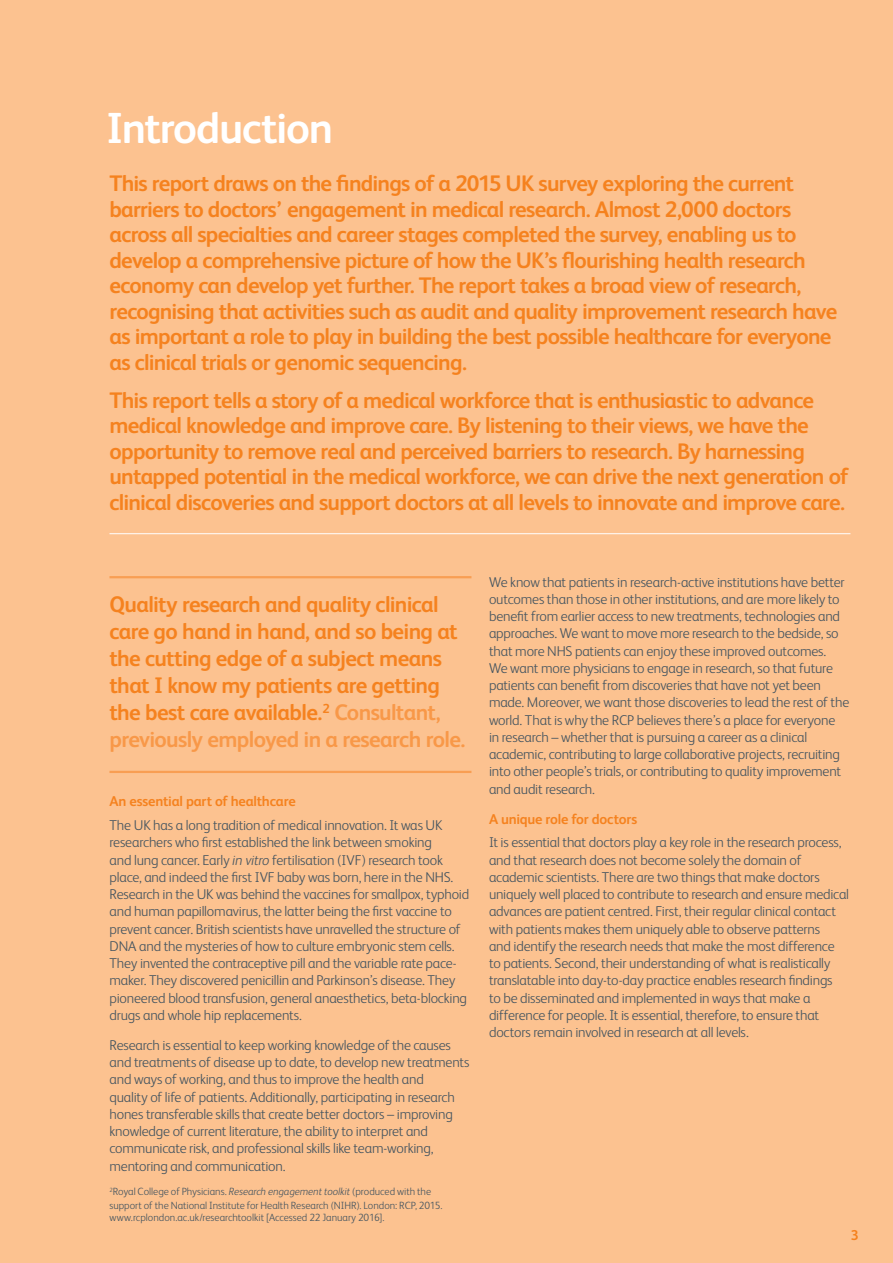
<style>
.page{position:relative;width:893px;height:1263px;background:#fcc290}
.page>*{position:absolute;margin:0;border:0;box-sizing:border-box;transform-origin:0 0}
.t1{font:700 43.5px "FS Albert";letter-spacing:-.03em;color:#fff}
.t2{font:700 22.5px/25.5px "FS Albert";letter-spacing:-.03em;color:#f5821f}
.t3{font:300 14.25px/17.2px "FS Albert";letter-spacing:-.015em;color:#455560}
.t4{font:700 14.25px "FS Albert";letter-spacing:-.01em;color:#f5821f}
.t5{font:300 10.5px/13.5px "FS Albert";color:#455560}
.s1{color:#f89848}
.s2{font-style:italic}
</style>
<div class="page">
<hr style="left:109px;top:533px;width:741px;height:1px;background:#fff">
<hr style="left:109px;top:576px;width:362px;height:2px;background:#f89e53">
<hr style="left:109px;top:771px;width:362px;height:2px;background:#f89e53">
<h1 class="t1" style="left:106px;top:108px;width:228px">Introduction</h1>
<p class="t2" style="left:109px;top:172px;width:729px">This report draws on the findings of a 2015 UK survey exploring the current barriers to doctors’ engagement in medical research. Almost 2,000 doctors across all specialties and career stages completed the survey, enabling us to develop a comprehensive picture of how the UK’s flourishing health research economy can develop yet further. The report takes a broad view of research, recognising that activities such as audit and quality improvement research have as important a role to play in building the best possible healthcare for everyone as clinical trials or genomic sequencing.</p>
<p class="t2" style="left:109px;top:389px;width:740px">This report tells a story of a medical workforce that is enthusiastic to advance medical knowledge and improve care. By listening to their views, we have the opportunity to remove real and perceived barriers to research. By harnessing untapped potential in the medical workforce, we can drive the next generation of clinical discoveries and support doctors at all levels to innovate and improve care.</p>
<h2 class="t2" style="left:109px;top:592px;width:357px;line-height:27px">Quality research and quality clinical care go hand in hand, and so being at the cutting edge of a subject means that I know my patients are getting the best care available.<sup>2</sup> <span class="s1">Consultant, previously employed in a research role.</span></h2>
<p class="t4" style="left:109px;top:795px;width:188px">An essential part of healthcare</p>
<p class="t3" style="left:109px;top:818px;width:361px">The UK has a long tradition of medical innovation. It was UK researchers who first established the link between smoking<br>and lung cancer. Early <span class="s2">in vitro</span> fertilisation (IVF) research took place, and indeed the first IVF baby was born, here in the NHS.<br>Research in the UK was behind the vaccines for smallpox, typhoid and human papillomavirus, the latter being the first vaccine to prevent cancer. British scientists have unravelled the structure of DNA and the mysteries of how to culture embryonic stem cells.<br>They invented the contraceptive pill and the variable rate pace&shy;maker. They discovered penicillin and Parkinson’s disease. They pioneered blood transfusion, general anaesthetics, beta-blocking drugs and whole hip replacements.</p>
<p class="t3" style="left:109px;top:1038px;width:362px">Research is essential to keep working knowledge of the causes and treatments of disease up to date, to develop new treatments and ways of working, and thus to improve the health and<br>quality of life of patients. Additionally, participating in research hones transferable skills that create better doctors – improving knowledge of current literature, the ability to interpret and communicate risk, and professional skills like team-working, mentoring and communication.</p>
<p class="t5" style="left:109px;top:1186px;width:334px"><sup>2</sup>Royal College of Physicians. <span class="s2">Research engagement toolkit</span> (produced with the support of the National Institute for Health Research (NIHR). London: RCP, 2015.</p>
<p class="t5" style="left:109px;top:1211px;width:277px">www.rcplondon.ac.uk/researchtoolkit [Accessed 22 January 2016].</p>
<p class="t3" style="left:489px;top:575px;width:362px">We know that patients in research-active institutions have better outcomes than those in other institutions, and are more likely to benefit from earlier access to new treatments, technologies and approaches. We want to move more research to the bedside, so that more NHS patients can enjoy these improved outcomes.<br>We want more physicians to engage in research, so that future patients can benefit from discoveries that have not yet been made. Moreover, we want those discoveries to lead the rest of the world. That is why the RCP believes there’s a place for everyone<br>in research – whether that is pursuing a career as a clinical academic, contributing to large collaborative projects, recruiting into other people’s trials, or contributing to quality improvement and audit research.</p>
<p class="t4" style="left:489px;top:812px;width:150px">A unique role for doctors</p>
<p class="t3" style="left:489px;top:835px;width:362px">It is essential that doctors play a key role in the research process, and that research does not become solely the domain of academic scientists. There are two things that make doctors uniquely well placed to contribute to research and ensure medical advances are patient centred. First, their regular clinical contact with patients makes them uniquely able to observe patterns<br>and identify the research needs that make the most difference to patients. Second, their understanding of what is realistically translatable into day-to-day practice enables research findings<br>to be disseminated and implemented in ways that make a difference for people. It is essential, therefore, to ensure that doctors remain involved in research at all levels.</p>
<p class="t4" style="left:851px;top:1228px;width:9px">3</p>
</div>
